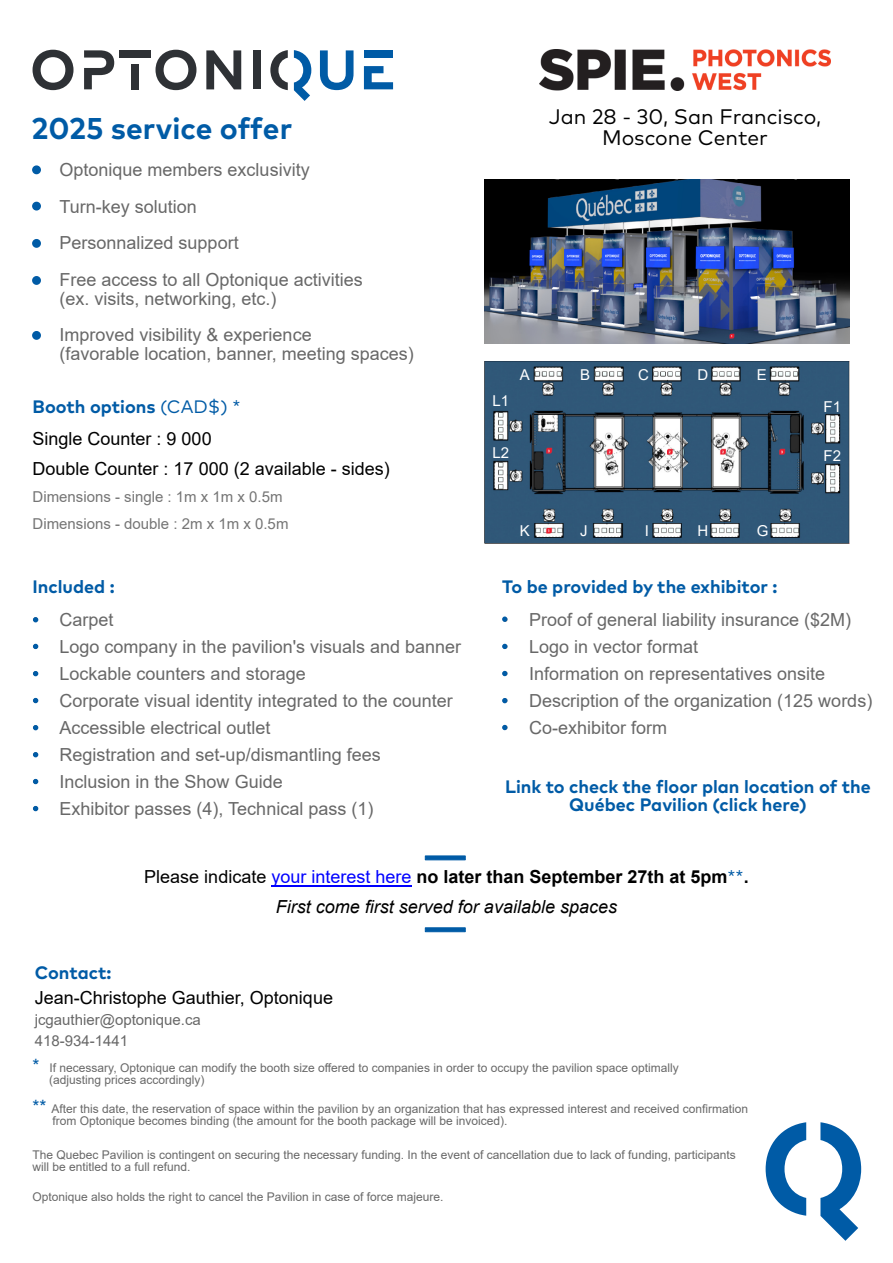
<style>
.page{position:relative;width:893px;height:1263px;background:#fff}
.page>*{position:absolute;margin:0;border:0;box-sizing:border-box;transform-origin:0 0}
.t1{font:700 30px "Mark Pro";color:#005ba6}
.t2{font:21px/21px "Mark Pro";color:#000;text-align:center}
.t3{font:18px/18.6px "Arial";color:#686868}
.t4{font:700 18px/18px "Mark Pro";color:#005ba6;text-align:center}
.t5{font:italic 18px/30px "Arial";color:#000;text-align:center}
.t6{font:18px/30px "Arial";color:#000}
.t7{font:15px/27px "Arial";color:#757575}
.t8{font:15px/21px "Arial";color:#686868}
.t9{font:15px "Arial";color:#fff}
.t10{font:12px/12px "Arial";color:#686868}
.s1{font-weight:400}
.s2{font-style:normal}
.s3{font-style:normal;color:#00f}
.s4{font-weight:700;font-style:normal}
.s5{font-family:"Mark Pro";font-style:normal;color:#005ba6}
.s6{font-size:18px;color:#005ba6}
</style>
<div class="page">
<svg style="left:820px;top:1122px;width:41px;height:119px"></svg>
<svg style="left:766px;top:1122px;width:40px;height:94px"></svg>
<svg style="left:320px;top:50px;width:34px;height:40px"></svg>
<div style="left:364px;top:50px;width:29px;height:8px;background:#005ba6"></div>
<svg style="left:364px;top:66px;width:29px;height:23px"></svg>
<svg style="left:294px;top:50px;width:17px;height:51px"></svg>
<svg style="left:206px;top:50px;width:35px;height:39px"></svg>
<div style="left:253px;top:50px;width:8px;height:39px;background:#2e3135"></div>
<div style="left:119px;top:50px;width:32px;height:8px;background:#2e3135"></div>
<div style="left:132px;top:64px;width:7px;height:25px;background:#2e3135"></div>
<svg style="left:84px;top:50px;width:30px;height:39px"></svg>
<svg style="left:270px;top:50px;width:18px;height:40px"></svg>
<svg style="left:33px;top:50px;width:41px;height:40px"></svg>
<svg style="left:156px;top:50px;width:40px;height:40px"></svg>
<div style="left:32px;top:165px;width:9px;height:9px;background:#005ba6;border:2px solid #005ba6;border-radius:50%"></div>
<div style="left:32px;top:202px;width:9px;height:9px;background:#005ba6;border:2px solid #005ba6;border-radius:50%"></div>
<div style="left:32px;top:239px;width:9px;height:9px;background:#005ba6;border:2px solid #005ba6;border-radius:50%"></div>
<div style="left:32px;top:276px;width:9px;height:9px;background:#005ba6;border:2px solid #005ba6;border-radius:50%"></div>
<div style="left:32px;top:331px;width:9px;height:9px;background:#005ba6;border:2px solid #005ba6;border-radius:50%"></div>
<svg style="left:33px;top:617px;width:5px;height:5px"></svg>
<svg style="left:33px;top:671px;width:5px;height:5px"></svg>
<svg style="left:33px;top:644px;width:5px;height:5px"></svg>
<svg style="left:33px;top:698px;width:5px;height:5px"></svg>
<svg style="left:33px;top:725px;width:5px;height:5px"></svg>
<svg style="left:33px;top:752px;width:5px;height:5px"></svg>
<svg style="left:33px;top:779px;width:5px;height:5px"></svg>
<svg style="left:33px;top:806px;width:5px;height:5px"></svg>
<svg style="left:502px;top:616px;width:5px;height:6px"></svg>
<svg style="left:502px;top:644px;width:5px;height:5px"></svg>
<svg style="left:502px;top:671px;width:5px;height:5px"></svg>
<svg style="left:502px;top:698px;width:5px;height:5px"></svg>
<svg style="left:502px;top:725px;width:5px;height:5px"></svg>
<hr style="left:271px;top:885px;width:140px;height:2px;background:#00f">
<svg style="left:425px;top:855px;width:41px;height:5px"></svg>
<svg style="left:425px;top:927px;width:41px;height:5px"></svg>
<img style="left:540px;top:50px;width:290px;height:41px">
<img style="left:484px;top:180px;width:365px;height:164px">
<img style="left:484px;top:361px;width:365px;height:183px">
<h1 class="t1" style="left:32px;top:115px;width:262px">2025 service offer</h1>
<p class="t3" style="left:33px;top:162px;width:279px">• Optonique members exclusivity</p>
<p class="t3" style="left:33px;top:199px;width:166px">• Turn-key solution</p>
<p class="t3" style="left:33px;top:235px;width:208px">• Personnalized support</p>
<p class="t3" style="left:60px;top:272px;width:305px;text-indent:-27px">• Free access to all Optonique activities (ex. visits, networking, etc.)</p>
<p class="t3" style="left:60px;top:327px;width:356px;text-indent:-27px">• Improved visibility &amp; experience<br>(favorable location, banner, meeting spaces)</p>
<p class="t4" style="left:33px;top:399px;width:210px">Booth options <span class="s1">(CAD$) *</span></p>
<p class="t6" style="left:33px;top:426px;width:359px">Single Counter : 9 000<br>Double Counter : 17 000 (2 available - sides)</p>
<p class="t7" style="left:33px;top:485px;width:257px">Dimensions - single : 1m x 1m x 0.5m<br>Dimensions - double : 2m x 1m x 0.5m</p>
<p class="t4" style="left:33px;top:578px;width:84px">Included :</p>
<p class="t3" style="left:33px;top:612px;width:83px">• Carpet</p>
<p class="t3" style="left:33px;top:639px;width:430px">• Logo company in the pavilion's visuals and banner</p>
<p class="t3" style="left:33px;top:666px;width:275px">• Lockable counters and storage</p>
<p class="t3" style="left:33px;top:693px;width:422px">• Corporate visual identity integrated to the counter</p>
<p class="t3" style="left:33px;top:720px;width:240px">• Accessible electrical outlet</p>
<p class="t3" style="left:33px;top:747px;width:350px">• Registration and set-up/dismantling fees</p>
<p class="t3" style="left:33px;top:774px;width:252px">• Inclusion in the Show Guide</p>
<p class="t3" style="left:33px;top:801px;width:342px">• Exhibitor passes (4), Technical pass (1)</p>
<p class="t2" style="left:549px;top:108px;width:274px">Jan 28 - 30, San Francisco,<br>Moscone Center</p>
<p class="t9" style="left:520px;top:369px;width:12px">A</p>
<p class="t9" style="left:580px;top:369px;width:12px">B</p>
<p class="t9" style="left:638px;top:369px;width:12px">C</p>
<p class="t9" style="left:698px;top:369px;width:12px">D</p>
<p class="t9" style="left:757px;top:369px;width:12px">E</p>
<p class="t9" style="left:492px;top:395px;width:18px">L1</p>
<p class="t9" style="left:824px;top:401px;width:19px">F1</p>
<p class="t9" style="left:492px;top:447px;width:18px">L2</p>
<p class="t9" style="left:824px;top:450px;width:19px">F2</p>
<p class="t9" style="left:520px;top:525px;width:12px">K</p>
<p class="t9" style="left:580px;top:525px;width:9px">J</p>
<p class="t9" style="left:645px;top:525px;width:6px">I</p>
<p class="t9" style="left:698px;top:525px;width:12px">H</p>
<p class="t9" style="left:757px;top:525px;width:13px">G</p>
<p class="t4" style="left:502px;top:578px;width:277px">To be provided by the exhibitor :</p>
<p class="t3" style="left:502px;top:612px;width:351px">• Proof of general liability insurance ($2M)</p>
<p class="t3" style="left:502px;top:639px;width:198px">• Logo in vector format</p>
<p class="t3" style="left:502px;top:666px;width:325px">• Information on representatives onsite</p>
<p class="t3" style="left:502px;top:693px;width:372px">• Description of the organization (125 words)</p>
<p class="t3" style="left:502px;top:720px;width:167px">• Co-exhibitor form</p>
<p class="t4" style="left:505px;top:778px;width:367px">Link to check the floor plan location of the<br>Québec Pavilion (click here)</p>
<p class="t4" style="left:35px;top:964px;width:78px">Contact:</p>
<p class="t5" style="left:144px;top:864px;width:606px"><span class="s2">Please indicate</span> <span class="s3">your interest here</span> <span class="s4">no later than September 27th at 5pm</span><span class="s5">**</span><span class="s4">.<br></span>First come first served for available spaces</p>
<p class="t6" style="left:35px;top:985px;width:300px">Jean-Christophe Gauthier, Optonique</p>
<p class="t8" style="left:35px;top:1011px;width:168px">jcgauthier@optonique.ca<br>418-934-1441</p>
<p class="t10" style="left:49px;top:1063px;width:631px;text-indent:-17px"><span class="s6">*</span> If necessary, Optonique can modify the booth size offered to companies in order to occupy the pavilion space optimally (adjusting prices accordingly)</p>
<p class="t10" style="left:53px;top:1103px;width:697px;text-indent:-20px"><span class="s6">**</span> After this date, the reservation of space within the pavilion by an organization that has expressed interest and received confirmation from Optonique becomes binding (the amount for the booth package will be invoiced).</p>
<p class="t10" style="left:33px;top:1149px;width:705px">The Quebec Pavilion is contingent on securing the necessary funding. In the event of cancellation due to lack of funding, participants will be entitled to a full refund.</p>
<p class="t10" style="left:33px;top:1191px;width:412px">Optonique also holds the right to cancel the Pavilion in case of force majeure.</p>
</div>
